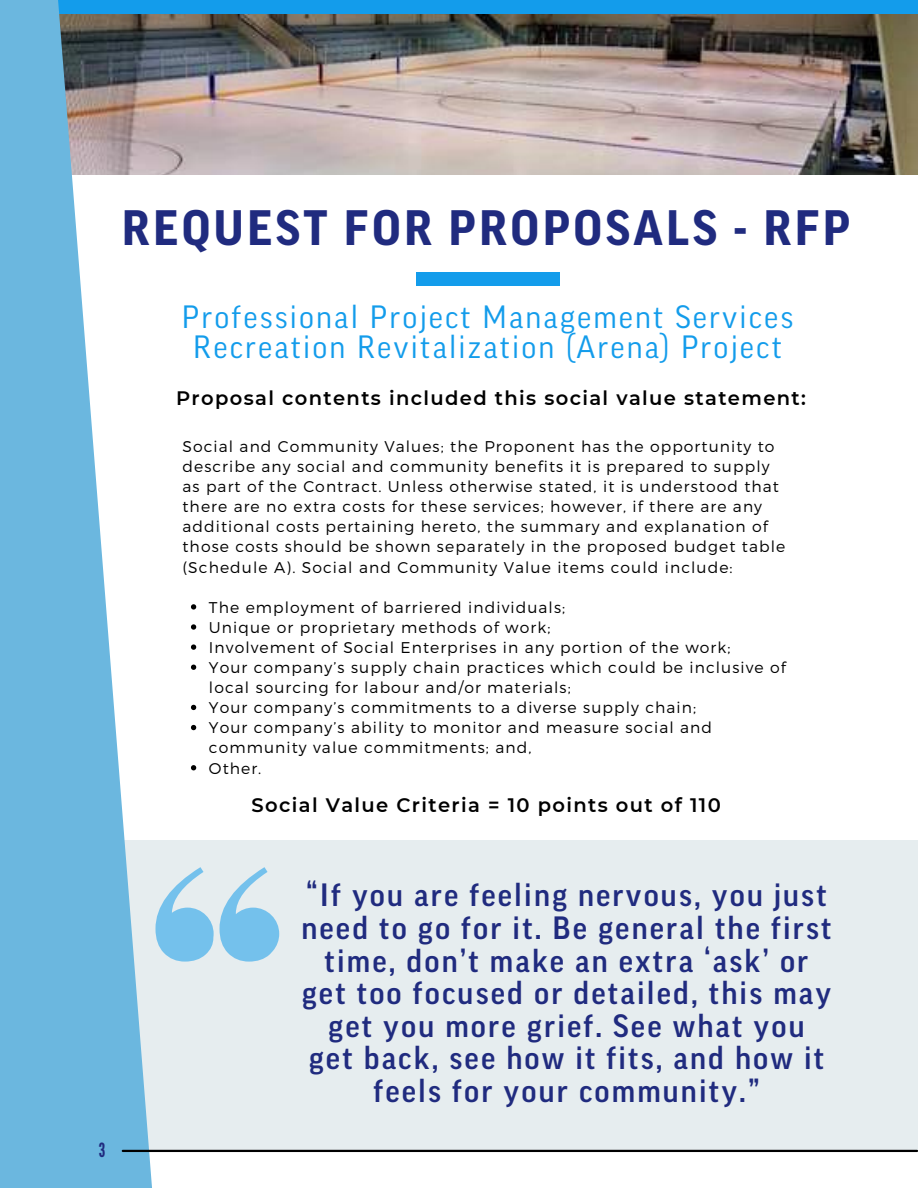
<style>
.page{position:relative;width:918px;height:1188px;background:#fff}
.page>*{position:absolute;margin:0;border:0;box-sizing:border-box;transform-origin:0 0}
.t1{font:700 48px "Good Pro";letter-spacing:.07em;color:#202b7f}
.t2{font:500 31.2px/32.7px "Good Pro";letter-spacing:.07em;color:#202b7f;text-align:center}
.t3{font:31.2px/30.3px "Good Pro";letter-spacing:.07em;color:#139ceb;text-align:center}
.t4{font:600 19.5px "Montserrat";letter-spacing:.07em;color:#000}
.t5{font:19.5px "League Gothic";color:#202b7f}
.t6{font:300 15.6px/20.1px "Montserrat";letter-spacing:.07em;color:#000}
</style>
<div class="page">
<div style="left:92px;top:841px;width:826px;height:309px;background:#e6edef"></div>
<svg style="left:198px;top:867px;width:16px;height:92px"></svg>
<svg style="left:220px;top:867px;width:59px;height:95px"></svg>
<img style="left:198px;top:14px;width:719px;height:160px">
<div style="left:0;top:0;width:918px;height:14px;background:#139ceb"></div>
<svg style="left:0;top:0;width:198px;height:1188px;fill:#6bb7df"></svg>
<hr style="left:123px;top:1150px;width:794px;height:2px;background:#000">
<div style="left:416px;top:273px;width:143px;height:13px;background:#139ceb"></div>
<h1 class="t1" style="left:122px;top:206px;width:730px">REQUEST FOR PROPOSALS - RFP</h1>
<h2 class="t3" style="left:182px;top:303px;width:613px">Professional Project Management Services<br>Recreation Revitalization (Arena) Project</h2>
<p class="t4" style="left:176px;top:386px;width:631px">Proposal contents included this social value statement:</p>
<p class="t6" style="left:182px;top:435px;width:604px">Social and Community Values; the Proponent has the opportunity to describe any social and community benefits it is prepared to supply as part of the Contract. Unless otherwise stated, it is understood that there are no extra costs for these services; however, if there are any additional costs pertaining hereto, the summary and explanation of those costs should be shown separately in the proposed budget table (Schedule A). Social and Community Value items could include:</p>
<p class="t6" style="left:209px;top:596px;width:578px">The employment of barriered individuals;<br>Unique or proprietary methods of work;<br>Involvement of Social Enterprises in any portion of the work;<br>Your company’s supply chain practices which could be inclusive of local sourcing for labour and/or materials;<br>Your company’s commitments to a diverse supply chain;<br>Your company’s ability to monitor and measure social and community value commitments; and,<br>Other.</p>
<p class="t4" style="left:252px;top:793px;width:471px">Social Value Criteria = 10 points out of 110</p>
<p class="t5" style="left:99px;top:1139px;width:8px">3</p>
<h2 class="t2" style="left:301px;top:880px;width:532px">“If you are feeling nervous, you just need to go for it. Be general the first time, don’t make an extra ‘ask’ or get too focused or detailed, this may get you more grief. See what you<br>get back, see how it fits, and how it feels for your community.”</h2>
</div>
